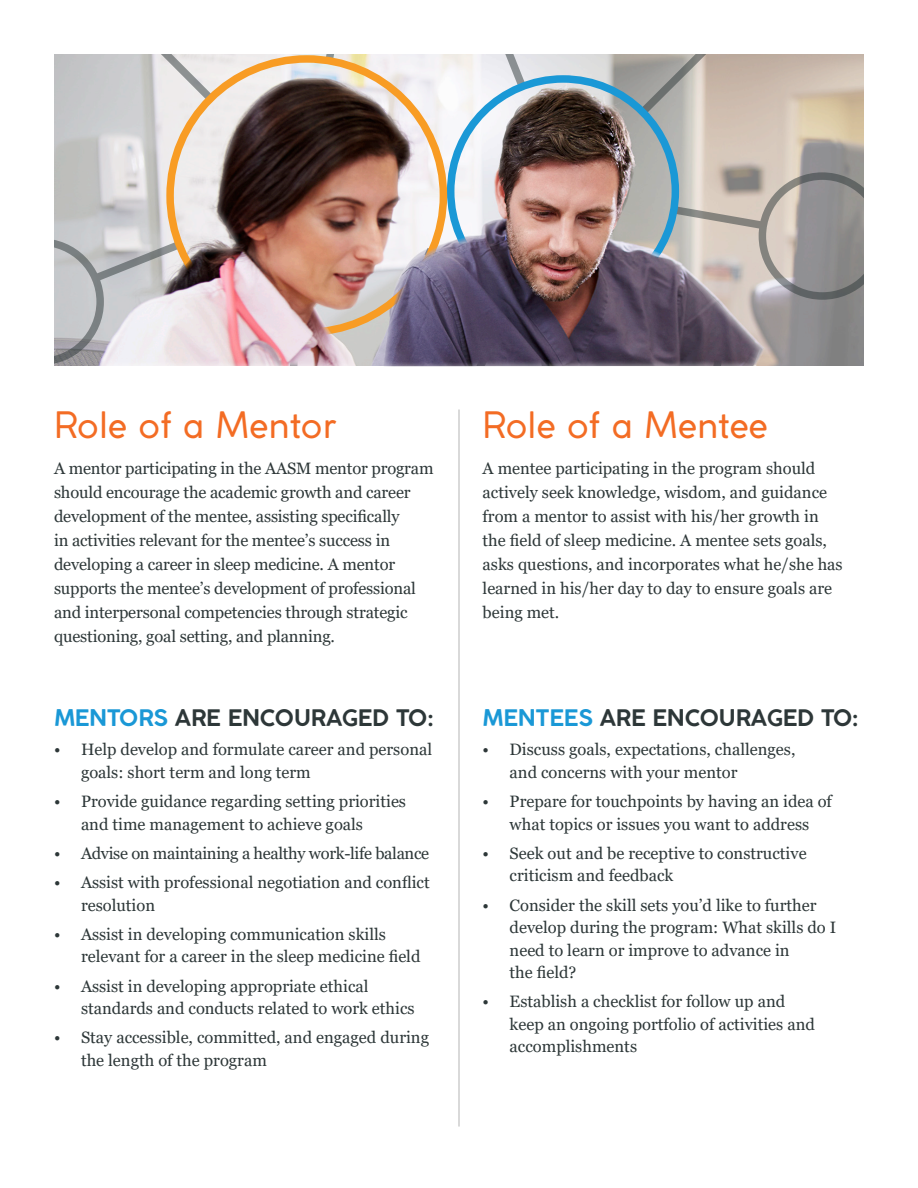
<style>
.page{position:relative;width:918px;height:1188px;background:#fff}
.page>*{position:absolute;margin:0;border:0;box-sizing:border-box;transform-origin:0 0}
.t1{font:36px "Coco Gothic";color:#f36c24}
.t2{font:700 22.5px "Coco Gothic";color:#2d3738}
.t3{font:16.5px/22.5px "Georgia";color:#2d3738}
.t4{font:16.5px "Georgia";letter-spacing:-.02em;color:#2d3738}
.s1{color:#1a98d6}
</style>
<div class="page">
<svg style="left:54px;top:54px;width:303px;height:312px"></svg>
<svg style="left:357px;top:54px;width:507px;height:312px"></svg>
<img style="left:410px;top:90px;width:350px;height:276px">
<img style="left:101px;top:79px;width:309px;height:287px">
<hr style="left:459px;top:410px;width:1px;height:717px;background:#b5b5b5">
<h1 class="t1" style="left:54px;top:398px;width:284px">Role of a Mentor</h1>
<p class="t3" style="left:54px;top:457px;width:381px;line-height:24px">A mentor participating in the AASM mentor program should encourage the academic growth and career development of the mentee, assisting specifically<br>in activities relevant for the mentee’s success in developing a career in sleep medicine. A mentor supports the mentee’s development of professional and interpersonal competencies through strategic questioning, goal setting, and planning.</p>
<h2 class="t2" style="left:54px;top:701px;width:381px"><span class="s1">MENTORS</span> ARE ENCOURAGED TO:</h2>
<p class="t3" style="left:81px;top:739px;width:353px;text-indent:-27px">• Help develop and formulate career and personal goals: short term and long term</p>
<p class="t3" style="left:81px;top:790px;width:327px;text-indent:-27px">• Provide guidance regarding setting priorities and time management to achieve goals</p>
<p class="t4" style="left:54px;top:843px;width:377px">• Advise on maintaining a healthy work-life balance</p>
<p class="t3" style="left:81px;top:871px;width:350px;text-indent:-27px">• Assist with professional negotiation and conflict resolution</p>
<p class="t3" style="left:81px;top:923px;width:341px;text-indent:-27px">• Assist in developing communication skills relevant for a career in the sleep medicine field</p>
<p class="t3" style="left:81px;top:975px;width:335px;text-indent:-27px">• Assist in developing appropriate ethical standards and conducts related to work ethics</p>
<p class="t3" style="left:81px;top:1027px;width:350px;text-indent:-27px">• Stay accessible, committed, and engaged during the length of the program</p>
<h1 class="t1" style="left:483px;top:398px;width:287px">Role of a Mentee</h1>
<p class="t3" style="left:483px;top:457px;width:362px;line-height:24px">A mentee participating in the program should actively seek knowledge, wisdom, and guidance from a mentor to assist with his/her growth in the field of sleep medicine. A mentee sets goals, asks questions, and incorporates what he/she has learned in his/her day to day to ensure goals are being met.</p>
<h2 class="t2" style="left:483px;top:701px;width:377px"><span class="s1">MENTEES</span> ARE ENCOURAGED TO:</h2>
<p class="t3" style="left:510px;top:739px;width:287px;text-indent:-27px">• Discuss goals, expectations, challenges, and concerns with your mentor</p>
<p class="t3" style="left:483px;top:790px;width:351px;text-align:center">• Prepare for touchpoints by having an idea of what topics or issues you want to address</p>
<p class="t3" style="left:510px;top:842px;width:299px;text-indent:-27px">• Seek out and be receptive to constructive criticism and feedback</p>
<p class="t3" style="left:510px;top:894px;width:328px;text-indent:-27px">• Consider the skill sets you’d like to further develop during the program: What skills do I need to learn or improve to advance in<br>the field?</p>
<p class="t3" style="left:510px;top:991px;width:307px;text-indent:-27px">• Establish a checklist for follow up and keep an ongoing portfolio of activities and accomplishments</p>
</div>
